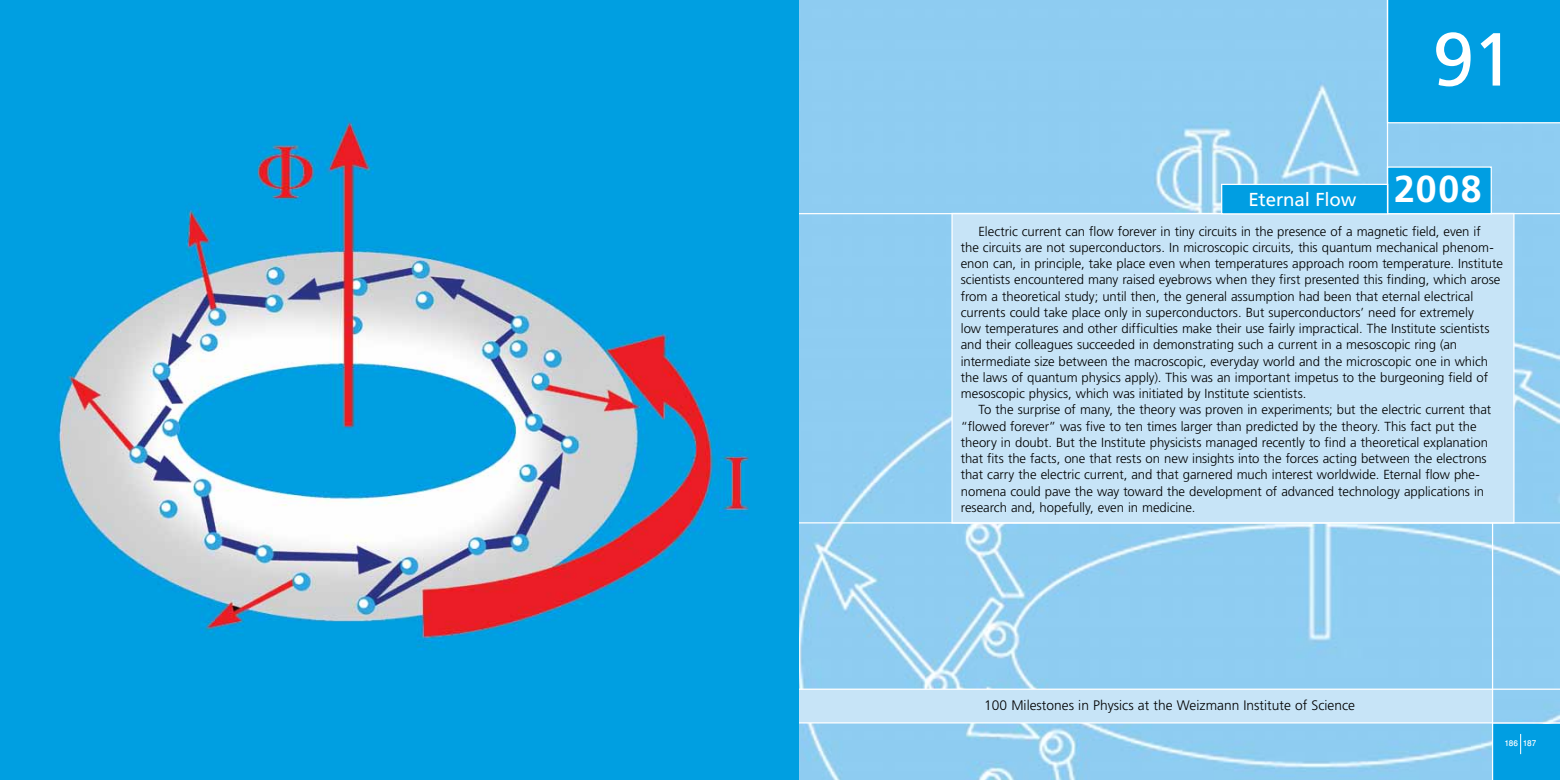
<style>
.page{position:relative;width:1560px;height:780px;background:#fff}
.page>*{position:absolute;margin:0;border:0;box-sizing:border-box;transform-origin:0 0}
.t1{font:75px "Frutiger";color:#fff}
.t2{font:700 37.5px "Frutiger";color:#fff}
.t3{font:18.75px "Frutiger";letter-spacing:-.015em;color:#fff}
.t4{font:300 13.75px "Frutiger";color:#000}
.t5{font:300 13.12px/16.2px "Frutiger";letter-spacing:-.005em;color:#000}
.t6{font:500 11.25px "Win Soft Pro";color:#fff}
</style>
<div class="page">
<img style="left:798px;top:0;width:761px;height:780px">
<div style="left:1491px;top:724px;width:68px;height:56px;background:#009ee2"></div>
<div style="left:951px;top:213px;width:563px;height:310px;background:#c7e4f7;border:1px solid #fff"></div>
<hr style="left:750px;top:522px;width:809px;height:1px;background:#fff">
<div style="left:1387px;top:0;width:172px;height:123px;background:#009ee2"></div>
<hr style="left:747px;top:213px;width:812px;height:1px;background:#fff">
<div style="left:1386px;top:166px;width:105px;height:48px;background:#009ee2;border:1px solid #fff"></div>
<div style="left:1220px;top:184px;width:167px;height:30px;background:#009ee2;border:1px solid #fff"></div>
<div style="left:760px;top:689px;width:732px;height:33px;background:#c7e4f7"></div>
<hr style="left:1491px;top:522px;width:1px;height:258px;background:#fff">
<hr style="left:1386px;top:0;width:1px;height:212px;background:#fff">
<hr style="left:760px;top:688px;width:799px;height:1px;background:#fff">
<hr style="left:760px;top:722px;width:799px;height:1px;background:#fff">
<img style="left:0;top:0;width:798px;height:780px">
<h3 class="t3" style="left:1248px;top:188px;width:109px">Eternal Flow</h3>
<h1 class="t1" style="left:1432px;top:15px;width:83px">91</h1>
<h2 class="t2" style="left:1393px;top:167px;width:89px">2008</h2>
<p class="t5" style="left:978px;top:223px;width:504px">Electric current can flow forever in tiny circuits in the presence of a magnetic field, even if</p>
<p class="t5" style="left:960px;top:255px;width:543px">enon can in, principle, take place even when temperatures approach room temperature. Institute</p>
<p class="t5" style="left:960px;top:239px;width:534px">the circuits are not superconductors In. microscopic circuits, this quantum mechanical phenom-</p>
<p class="t5" style="left:960px;top:272px;width:541px">scientists encountered many raised eyebrows when they first presented this finding, which arose from a theoretical study; until then, the general assumption had been that eternal electrical currents could take place only in superconductors. But superconductors’ need for extremely<br>low temperatures and other difficulties make their use fairly impractical. The Institute scientists and their colleagues succeeded in demonstrating such a current in a mesoscopic ring (an intermediate size between the macroscopic, everyday world and the microscopic one in which the laws of quantum physics apply .) This was an important impetus to the burgeoning field of mesoscopic physics, which was initiated by Institute scientists.</p>
<p class="t5" style="left:960px;top:401px;width:532px;text-indent:18px">To the surprise of many, the theory was proven in experiments; but the electric current that “flowed forever” was five to ten times larger than predicted by the theory. This fact put the theory in doubt. But the Institute physicists managed recently to find a theoretical explanation that fits the facts, one that rests on new insights into the forces acting between the electrons</p>
<p class="t5" style="left:960px;top:483px;width:524px">nomena could pave the way toward the development of advanced technology applications in</p>
<p class="t5" style="left:960px;top:466px;width:520px">that carry the electric current, and that garnered much interest worldwide. Eternal flow phe-</p>
<p class="t5" style="left:960px;top:499px;width:236px">research and, hopefully, even in medicine.</p>
<p class="t4" style="left:984px;top:697px;width:372px">100 Milestones in Physics at the Weizmann Institute of Science</p>
<p class="t6" style="left:1503px;top:735px;width:34px">186 187</p>
</div>
